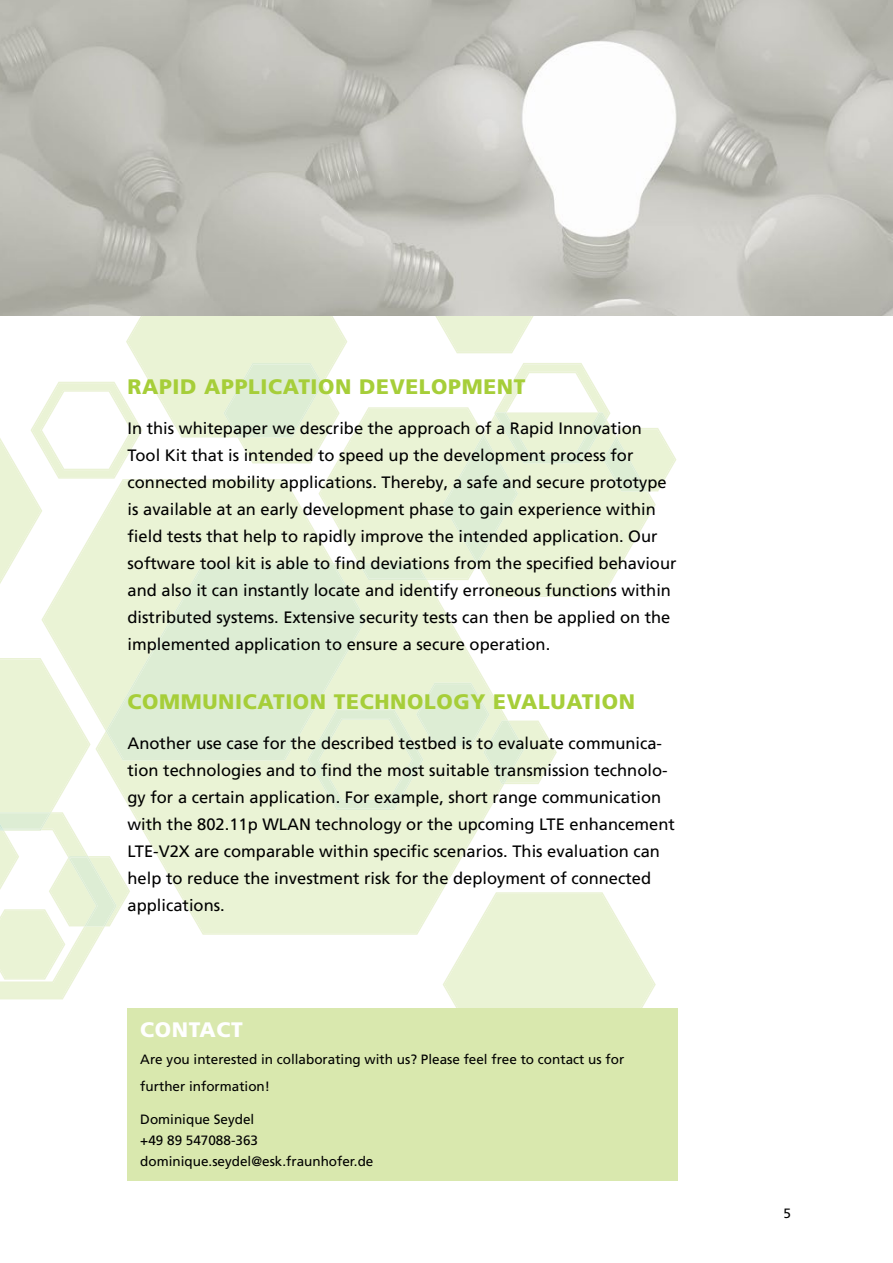
<style>
.page{position:relative;width:893px;height:1263px;background:#fff}
.page>*{position:absolute;margin:0;border:0;box-sizing:border-box;transform-origin:0 0}
.t1{font:900 21px "Frutiger LT Com";letter-spacing:.03em;color:#a6ce39}
.t2{font:900 21px "Frutiger LT Com";color:#fff}
.t3{font:16.5px/27px "Frutiger LT Com";color:#000}
.t4{font:13.5px/21px "Frutiger LT Com";color:#000}
</style>
<div class="page">
<svg style="left:0;top:315px;width:676px;height:762px"></svg>
<img style="left:0;top:0;width:893px;height:315px">
<div style="left:128px;top:1008px;width:550px;height:172px;background:#d9e8ae"></div>
<p class="t1" style="left:128px;top:374px;width:399px">RAPID APPLICATION DEVELOPMENT</p>
<p class="t3" style="left:128px;top:414px;width:550px">In this whitepaper we describe the approach of a Rapid Innovation Tool Kit that is intended to speed up the development process for connected mobility applications. Thereby, a safe and secure prototype is available at an early development phase to gain experience within field tests that help to rapidly improve the intended application. Our software tool kit is able to find deviations from the specified behaviour and also it can instantly locate and identify erroneous functions within distributed systems. Extensive security tests can then be applied on the implemented application to ensure a secure operation.</p>
<p class="t1" style="left:128px;top:689px;width:509px">COMMUNICATION TECHNOLOGY EVALUATION</p>
<p class="t3" style="left:128px;top:729px;width:549px">Another use case for the described testbed is to evaluate communica&shy;tion technologies and to find the most suitable transmission technolo&shy;gy for a certain application. For example, short range communication with the 802.11p WLAN technology or the upcoming LTE enhancement LTE-V2X are comparable within specific scenarios. This evaluation can help to reduce the investment risk for the deployment of connected applications.</p>
<p class="t2" style="left:140px;top:1017px;width:31px">CONT</p>
<p class="t2" style="left:200px;top:1017px;width:44px">ACT</p>
<p class="t4" style="left:140px;top:1045px;width:485px;line-height:27px">Are you interested in collaborating with us? Please feel free to contact us for further information!</p>
<p class="t4" style="left:140px;top:1109px;width:235px">Dominique Seydel<br>+49 89 547088-363 dominique.seydel@esk.fraunhofer.de</p>
<p class="t4" style="left:783px;top:1203px;width:9px">5</p>
</div>
